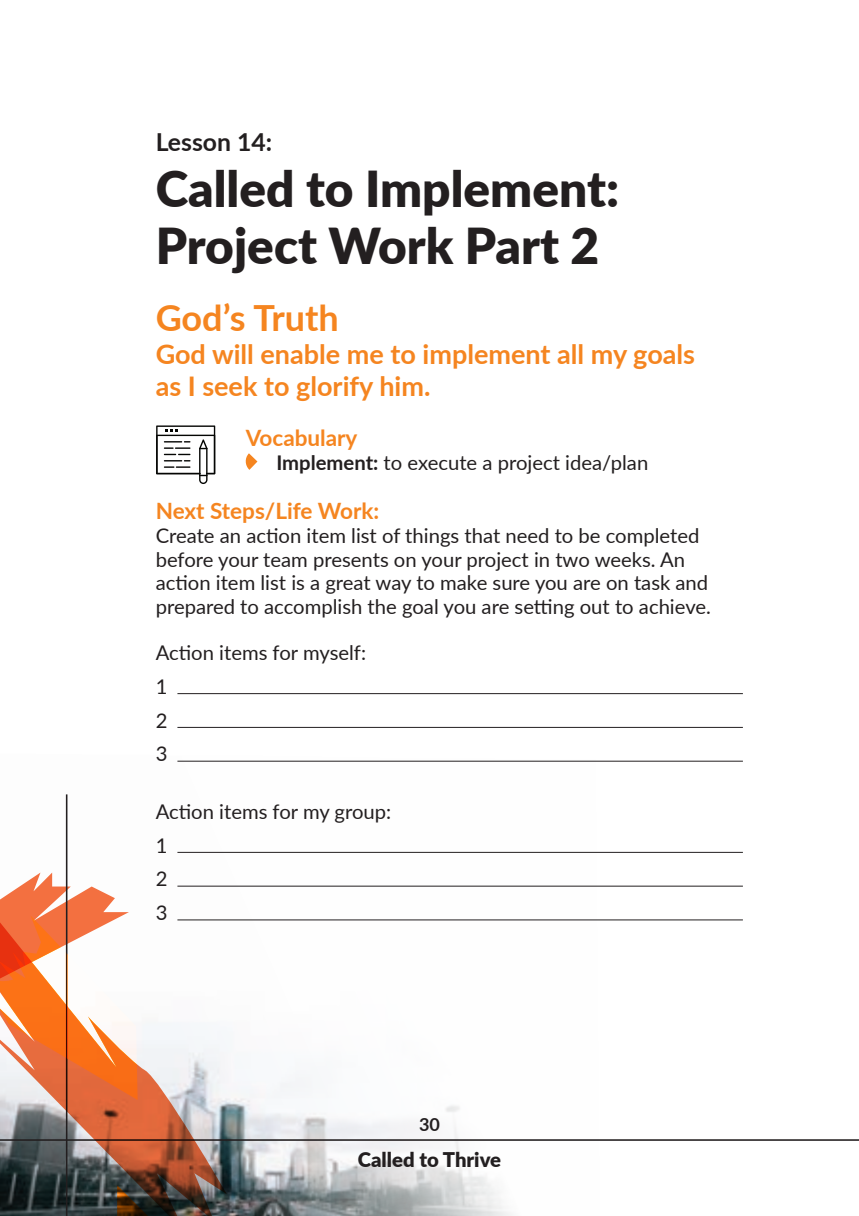
<style>
.page{position:relative;width:859px;height:1216px;background:#fff}
.page>*{position:absolute;margin:0;border:0;box-sizing:border-box;transform-origin:0 0}
.t1{font:900 49.5px/56.2px "Lato";color:#231f20}
.t2{font:700 36px "Lato";color:#f58520}
.t3{font:700 27px/32.4px "Lato";color:#f58520}
.t4{font:700 24.75px "Lato";color:#231f20}
.t5{font:700 22.5px "Lato";color:#f58520}
.t6{font:20.25px/33.8px "Lato";color:#231f20}
.t7{font:900 20.25px "Lato";color:#231f20}
.t8{font:700 18px "Lato";color:#231f20}
.s1{font-weight:700}
</style>
<div class="page">
<img style="left:65px;top:761px;width:536px;height:454px">
<hr style="left:66px;top:794px;width:1px;height:421px;background:#231f20">
<hr style="left:0;top:1138px;width:859px;height:2px;background:#231f20">
<svg style="left:0;top:889px;width:227px;height:326px"></svg>
<svg style="left:0;top:872px;width:138px;height:227px"></svg>
<svg style="left:117px;top:1184px;width:78px;height:31px;background:#3c2f23"></svg>
<svg style="left:245px;top:453px;width:12px;height:17px"></svg>
<hr style="left:177px;top:693px;width:566px;height:1px;background:#231f20">
<hr style="left:177px;top:726px;width:566px;height:1px;background:#231f20">
<hr style="left:177px;top:760px;width:566px;height:1px;background:#231f20">
<hr style="left:177px;top:851px;width:566px;height:1px;background:#231f20">
<hr style="left:177px;top:885px;width:566px;height:1px;background:#231f20">
<hr style="left:177px;top:919px;width:566px;height:1px;background:#231f20">
<svg style="left:156px;top:425px;width:59px;height:59px"></svg>
<p class="t4" style="left:156px;top:133px;width:118px">Lesson 14:</p>
<h1 class="t1" style="left:156px;top:165px;width:465px">Called to Implement:<br>Project Work Part 2</h1>
<h2 class="t2" style="left:156px;top:304px;width:185px">God’s Truth</h2>
<h3 class="t3" style="left:156px;top:340px;width:541px">God will enable me to implement all my goals as I seek to glorify him.</h3>
<p class="t5" style="left:246px;top:429px;width:113px">Vocabulary</p>
<p class="t6" style="left:276px;top:444px;width:373px"><span class="s1">Implement:</span> to execute a project idea/plan</p>
<p class="t5" style="left:156px;top:502px;width:225px">Next Steps/Life Work:</p>
<p class="t6" style="left:156px;top:523px;width:557px;line-height:23.6px">Create an action item list of things that need to be completed before your team presents on your project in two weeks. An action item list is a great way to make sure you are on task and prepared to accomplish the goal you are setting out to achieve.</p>
<p class="t6" style="left:156px;top:635px;width:212px">Action items for myself:<br>1<br>2<br>3</p>
<p class="t6" style="left:156px;top:793px;width:237px">Action items for my group:<br>1<br>2<br>3</p>
<p class="t8" style="left:419px;top:1111px;width:22px">30</p>
<p class="t7" style="left:358px;top:1151px;width:145px">Called to Thrive</p>
</div>
